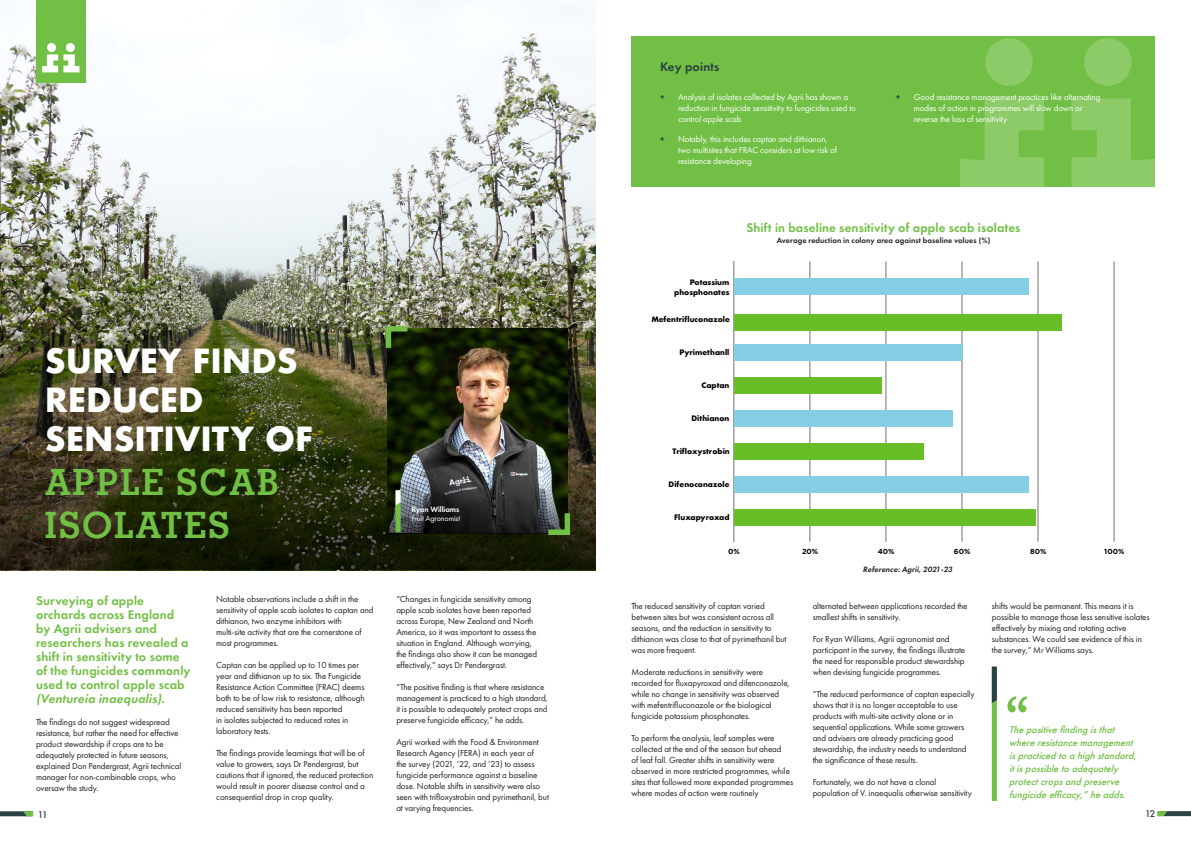
<style>
.page{position:relative;width:1191px;height:842px;background:#fff}
.page>*{position:absolute;margin:0;border:0;box-sizing:border-box;transform-origin:0 0}
.t1{font:700 36.3px/43.6px "Memphis LT";letter-spacing:.04em;color:#71bf44}
.t2{font:700 32.4px/38.9px "Futura";color:#fff}
.t3{font:600 13px/14px "Futura PT";letter-spacing:.01em;color:#71bf44}
.t4{font:600 13px "Futura PT";letter-spacing:.01em;color:#2b4244}
.t5{font:9px/11px "Futura PT";letter-spacing:-.01em;color:#231f20}
.t6{font:9px/11px "Futura PT";letter-spacing:-.01em;color:#fff}
.t7{font:italic 500 9px/13px "Futura";color:#71bf44}
.t8{font:500 9px "Futura";color:#2b4244}
.t9{font:600 9px "Futura PT";color:#2b4244}
.t10{font:600 8px "Futura PT";letter-spacing:.01em;color:#231f20}
.t11{font:italic 600 8px "Futura PT";color:#231f20}
.t12{font:8px "Futura PT";letter-spacing:-.01em;color:#fff}
.t13{font:600 8px "Futura PT";letter-spacing:-.01em;color:#fff}
.t14{font:700 7.3px/9.6px "Futura";color:#000;text-align:right}
.t15{font:700 7.3px "Gotham";color:#000}
.s1{font-style:italic}
</style>
<div class="page">
<img style="left:0;top:0;width:595px;height:341px">
<svg style="left:0;top:341px;width:595px;height:229px;background:#363818"></svg>
<div style="left:631px;top:36px;width:524px;height:150px;background:#71bf44"></div>
<div style="left:985px;top:38px;width:47px;height:48px;background:#8ccb68;border-radius:50%"></div>
<div style="left:1084px;top:38px;width:47px;height:48px;background:#8ccb68;border-radius:50%"></div>
<svg style="left:960px;top:98px;width:84px;height:88px"></svg>
<svg style="left:1071px;top:98px;width:84px;height:88px"></svg>
<img style="left:388px;top:329px;width:180px;height:145px">
<div style="left:991px;top:667px;width:5px;height:134px;background:#71bf44"></div>
<svg style="left:1007px;top:696px;width:19px;height:16px"></svg>
<svg style="left:991px;top:666px;width:5px;height:37px"></svg>
<svg style="left:388px;top:474px;width:180px;height:59px;background:#3c3f3f"></svg>
<div style="left:395px;top:491px;width:5px;height:41px;background:#71bf44"></div>
<svg style="left:395px;top:490px;width:5px;height:15px"></svg>
<div style="left:36px;top:0;width:50px;height:82px;background:#71bf44"></div>
<div style="left:47px;top:43px;width:9px;height:9px;background:#fff;border-radius:50%"></div>
<div style="left:66px;top:43px;width:9px;height:9px;background:#fff;border-radius:50%"></div>
<svg style="left:42px;top:54px;width:37px;height:18px"></svg>
<hr style="left:733px;top:261px;width:1px;height:281px;background:#707070">
<hr style="left:1113px;top:261px;width:1px;height:281px;background:#707070">
<hr style="left:1037px;top:261px;width:1px;height:281px;background:#707070">
<hr style="left:885px;top:261px;width:1px;height:281px;background:#707070">
<hr style="left:961px;top:261px;width:1px;height:281px;background:#707070">
<hr style="left:809px;top:261px;width:1px;height:281px;background:#707070">
<div style="left:734px;top:278px;width:294px;height:17px;background:#85cee4"></div>
<div style="left:734px;top:344px;width:228px;height:17px;background:#85cee4"></div>
<div style="left:734px;top:410px;width:218px;height:17px;background:#85cee4"></div>
<div style="left:734px;top:476px;width:294px;height:17px;background:#85cee4"></div>
<div style="left:734px;top:315px;width:327px;height:16px;background:#69be28"></div>
<div style="left:734px;top:377px;width:147px;height:17px;background:#69be28"></div>
<div style="left:734px;top:443px;width:189px;height:17px;background:#69be28"></div>
<div style="left:734px;top:509px;width:301px;height:17px;background:#69be28"></div>
<svg style="left:383px;top:323px;width:30px;height:30px"></svg>
<svg style="left:543px;top:508px;width:30px;height:30px"></svg>
<div style="left:0;top:811px;width:32px;height:5px;background:#2b4244"></div>
<svg style="left:23px;top:811px;width:10px;height:5px"></svg>
<div style="left:1158px;top:811px;width:33px;height:5px;background:#2b4244"></div>
<svg style="left:1157px;top:811px;width:10px;height:5px"></svg>
<p class="t4" style="left:660px;top:59px;width:61px">Key points</p>
<p class="t9" style="left:660px;top:91px;width:6px">+</p>
<p class="t6" style="left:678px;top:92px;width:179px">Analysis of isolates collected by Agrii has shown a reduction in fungicide sensitivity to fungicides used to control apple scab</p>
<p class="t9" style="left:660px;top:133px;width:6px">+</p>
<p class="t6" style="left:678px;top:133px;width:160px">Notably, this includes captan and dithianon, two multisites that FRAC considers at low risk of resistance developing</p>
<p class="t9" style="left:895px;top:91px;width:6px">+</p>
<p class="t6" style="left:913px;top:92px;width:188px">Good resistance management practices like alternating modes of action in programmes will slow down or reverse the loss of sensitivity</p>
<p class="t2" style="left:45px;top:342px;width:270px">SURVEY FINDS<br>REDUCED<br>SENSITIVITY OF</p>
<p class="t1" style="left:45px;top:459px;width:236px">APPLE SCAB<br>ISOLATES</p>
<p class="t13" style="left:411px;top:505px;width:49px">Ryan Williams</p>
<p class="t12" style="left:411px;top:514px;width:50px">Fruit Agronomist</p>
<p class="t14" style="left:674px;top:277px;width:57px">Potassium phosphonates</p>
<p class="t14" style="left:651px;top:315px;width:80px">Mefentrifluconazole</p>
<p class="t14" style="left:679px;top:348px;width:51px">Pyrimethanll</p>
<p class="t3" style="left:746px;top:220px;width:275px">Shift in baseline sensitivity of apple scab isolates</p>
<p class="t10" style="left:776px;top:236px;width:215px">Average reduction in colony area against baseline values (%)</p>
<p class="t14" style="left:701px;top:381px;width:30px">Captan</p>
<p class="t14" style="left:691px;top:414px;width:39px">Dithianon</p>
<p class="t14" style="left:672px;top:447px;width:59px">Trifloxystrobin</p>
<p class="t14" style="left:668px;top:480px;width:62px">Difenoconazole</p>
<p class="t14" style="left:674px;top:513px;width:57px">Fluxapyroxad</p>
<p class="t15" style="left:728px;top:547px;width:13px">0%</p>
<p class="t15" style="left:802px;top:547px;width:18px">20%</p>
<p class="t15" style="left:877px;top:547px;width:18px">40%</p>
<p class="t15" style="left:954px;top:547px;width:18px">60%</p>
<p class="t15" style="left:1030px;top:547px;width:18px">80%</p>
<p class="t15" style="left:1104px;top:547px;width:22px">100%</p>
<p class="t11" style="left:863px;top:564px;width:93px">Reference:Agrii, 2021-23</p>
<p class="t5" style="left:216px;top:593px;width:159px">Notable observations include a shift in the sensitivity of apple scab isolates to captan and dithianon, two enzyme inhibitors with</p>
<p class="t5" style="left:216px;top:626px;width:147px">multi-site activity that are the cornerstone of most programmes.</p>
<p class="t5" style="left:216px;top:659px;width:150px">Captan can be applied up to 10 times per year and dithianon up to six. The Fungicide Resistance Action Committee (FRAC) deems both to be of low risk to resistance, although reduced sensitivity has been reported<br>in isolates subjected to reduced rates in laboratory tests.</p>
<p class="t5" style="left:216px;top:747px;width:159px">The findings provide learnings that will be of value to growers, says Dr Pendergrast, but cautions that if ignored, the reduced protection would result in poorer disease control and a consequential drop in crop quality.</p>
<p class="t5" style="left:396px;top:593px;width:142px">“Changes in fungicide sensitivity among apple scab isolates have been reported across Europe, New Zealand and North America, so it was important to assess the situation in England. Although worrying, the findings also show it can be managed effectively,” says Dr Pendergrast.</p>
<p class="t5" style="left:396px;top:681px;width:153px">“The positive finding is that where resistance management is practiced to a high standard, it is possible to adequately protect crops and preserve fungicide efficacy,” he adds.</p>
<p class="t5" style="left:396px;top:736px;width:154px">Agrii worked with the Food &amp; Environment Research Agency (FERA) in each year of<br>the survey (2021, ’22, and ’23) to assess fungicide performance against a baseline dose. Notable shifts in sensitivity were also seen with trifloxystrobin and pyrimethanil, but at varying frequencies.</p>
<p class="t3" style="left:36px;top:593px;width:156px">Surveying of apple orchards across England by Agrii advisers and researchers has revealed a shift in sensitivity to some of the fungicides commonly used to control apple scab <span class="s1">(Ventureia inaequalis).</span></p>
<p class="t5" style="left:36px;top:716px;width:147px">The findings do not suggest widespread resistance, but rather the need for effective product stewardship if crops are to be adequately protected in future seasons, explained Don Pendergrast, Agrii technical manager for non-combinable crops, who oversaw the study.</p>
<p class="t5" style="left:631px;top:601px;width:157px">The reduced sensitivity of captan varied between sites but was consistent across all seasons, and the reduction in sensitivity to dithianon was close to that of pyrimethanil but was more frequent.</p>
<p class="t5" style="left:631px;top:667px;width:160px">Moderate reductions in sensitivity were recorded for fluxapyroxad and difenconazole, while no change in sensitivity was observed with mefentrifluconazole or the biological fungicide potassium phosphonates.</p>
<p class="t5" style="left:631px;top:733px;width:163px">To perform the analysis, leaf samples were collected at the end of the season but ahead<br>of leaf fall. Greater shifts in sensitivity were observed in more restricted programmes, while sites that followed more expanded programmes where modes of action were routinely</p>
<p class="t5" style="left:991px;top:601px;width:159px">shifts would be permanent. This means it is possible to manage those less sensitive isolates effectively by mixing and rotating active substances. We could see evidence of this in the survey,” Mr Williams says.</p>
<p class="t5" style="left:812px;top:601px;width:156px">alternated between applications recorded the smallest shifts in sensitivity.</p>
<p class="t5" style="left:812px;top:634px;width:154px">For Ryan Williams, Agrii agronomist and participant in the survey, the findings illustrate the need for responsible product stewardship when devising fungicide programmes.</p>
<p class="t5" style="left:812px;top:689px;width:163px">“The reduced performance of captan especially shows that it is no longer acceptable to use products with multi-site activity alone or in sequential applications. While some growers and advisers are already practicing good stewardship, the industry needs to understand the significance of these results.</p>
<p class="t5" style="left:812px;top:777px;width:161px">Fortunately, we do not have a clonal population of V. inaequalis otherwise sensitivity</p>
<p class="t7" style="left:1009px;top:723px;width:132px">Thepositivefindingisthat whereresistancemanagement ispracticedtoahighstandard, itispossibletoadequately protectcropsandpreserve fungicideefficacy,”headds.</p>
<p class="t8" style="left:38px;top:808px;width:11px">11</p>
<p class="t8" style="left:1145px;top:807px;width:12px">12</p>
</div>
